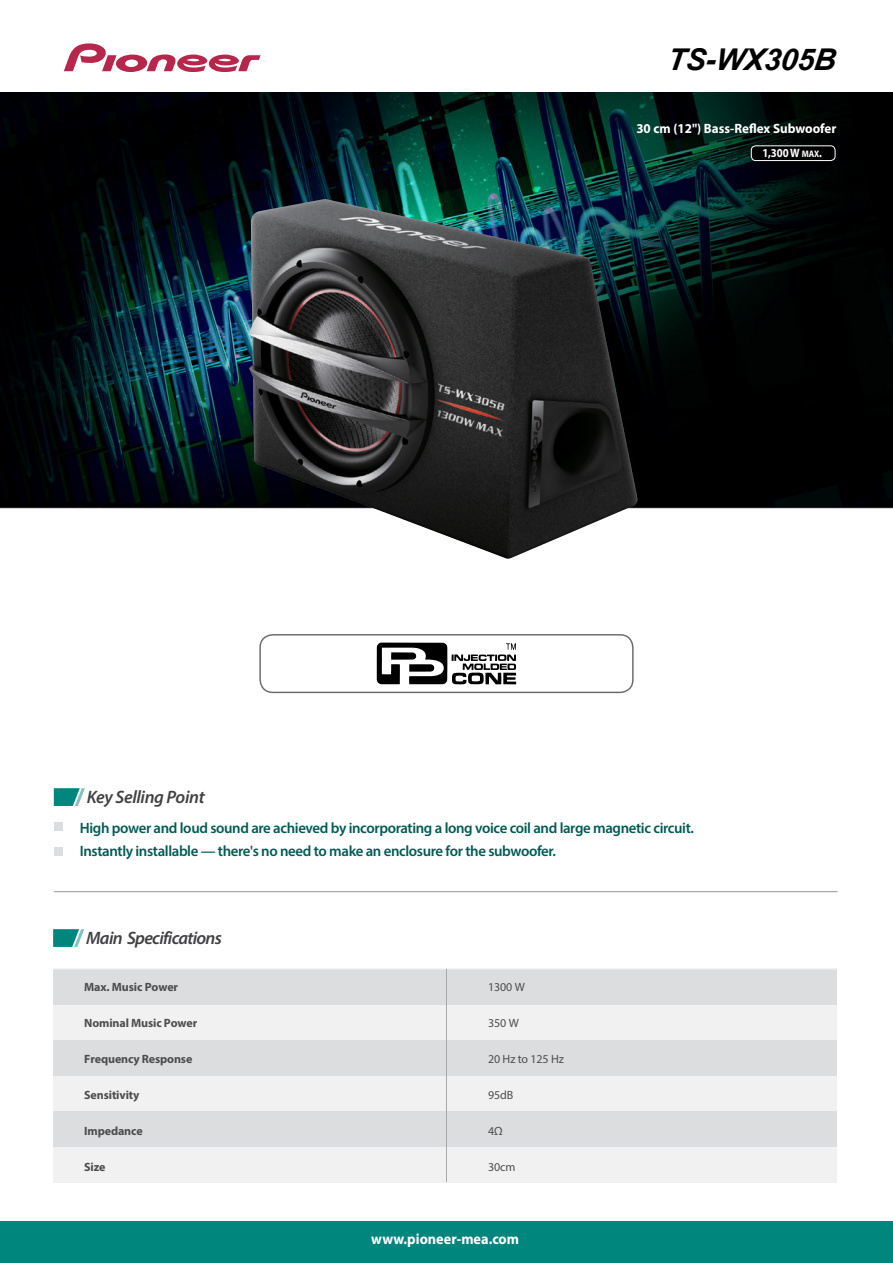
<style>
.page{position:relative;width:893px;height:1263px;background:#fff}
.page>*{position:absolute;margin:0;border:0;box-sizing:border-box;transform-origin:0 0}
.t1{font:italic 700 30px "Arial";color:#000}
.t2{font:italic 600 18px "Myriad Pro";letter-spacing:-.04em;color:#414042}
.t3{font:italic 600 18px "Myriad Pro";letter-spacing:-.02em;color:#414042}
.t4{font:600 15px/22.5px "Myriad Pro";letter-spacing:-.025em;color:#005b54}
.t5{font:700 15px "Myriad Pro";color:#fff;scale:.95 1}
.t6{font:700 13.5px "Myriad Pro";color:#fff}
.t7{font:700 12.15px "Myriad Pro";color:#fff;scale:.89 1}
.t8{font:700 12px "Myriad Pro";letter-spacing:-.01em;color:#4d4d4f}
.t9{font:12px "Myriad Pro";letter-spacing:-.01em;color:#4d4d4f}
.t10{font:700 9.45px "Myriad Pro";color:#fff;scale:.89 1}
</style>
<div class="page">
<div style="left:0;top:1222px;width:893px;height:41px;background:#00867d"></div>
<svg style="left:64px;top:43px;width:197px;height:29px"></svg>
<img style="left:0;top:92px;width:893px;height:417px">
<div style="left:54px;top:970px;width:783px;height:35px;background:#dcddde"></div>
<div style="left:54px;top:1005px;width:783px;height:35px;background:#f1f1f2"></div>
<div style="left:54px;top:1040px;width:783px;height:36px;background:#dcddde"></div>
<div style="left:54px;top:1076px;width:783px;height:35px;background:#f1f1f2"></div>
<div style="left:54px;top:1111px;width:783px;height:36px;background:#dcddde"></div>
<div style="left:54px;top:1147px;width:783px;height:35px;background:#f1f1f2"></div>
<svg style="left:53px;top:929px;width:31px;height:18px"></svg>
<hr style="left:446px;top:969px;width:1px;height:213px;background:#a7a9ac">
<hr style="left:54px;top:891px;width:783px;height:1px;background:#939598">
<div style="left:751px;top:146px;width:84px;height:15px;background:#000;border-radius:5px"></div>
<div style="left:751px;top:145px;width:84px;height:16px;border:1px solid #fff;border-radius:5px"></div>
<div style="left:259px;top:634px;width:375px;height:59px;border:2px solid #6d6e71;border-radius:13px"></div>
<img style="left:249px;top:199px;width:388px;height:360px">
<svg style="left:377px;top:643px;width:139px;height:42px"></svg>
<svg style="left:54px;top:788px;width:31px;height:18px"></svg>
<div style="left:54px;top:822px;width:8px;height:9px;background:#dcddde"></div>
<div style="left:54px;top:847px;width:8px;height:9px;background:#dcddde"></div>
<h1 class="t1" style="left:666px;top:40px;width:154px">TS WX305</h1>
<h1 class="t1" style="left:813px;top:40px;width:28px">B</h1>
<h1 class="t1" style="left:705px;top:40px;width:17px">-</h1>
<p class="t6" style="left:636px;top:119px;width:202px">30 cm (12") Bass-Reflex Subwoofer</p>
<p class="t7" style="left:762px;top:145px;width:44px">1,300W</p>
<p class="t10" style="left:802px;top:148px;width:21px">MAX</p>
<p class="t7" style="left:819px;top:145px;width:5px">.</p>
<p class="t3" style="left:87px;top:786px;width:119px">Key Selling Point</p>
<p class="t4" style="left:80px;top:816px;width:616px">High power and loud sound are achieved by incorporating a long voice coil and large magnetic circuit.<br>Instantly installable — there s' no need to make an enclosure for the subwoofer.</p>
<p class="t2" style="left:86px;top:927px;width:137px">Main Specifications</p>
<p class="t8" style="left:84px;top:979px;width:95px">Max. Music Power</p>
<p class="t8" style="left:84px;top:1015px;width:115px">Nominal Music Power</p>
<p class="t8" style="left:84px;top:1051px;width:110px">Frequency Response</p>
<p class="t8" style="left:84px;top:1087px;width:57px">Sensitivity</p>
<p class="t8" style="left:84px;top:1123px;width:60px">Impedance</p>
<p class="t8" style="left:84px;top:1159px;width:23px">Size</p>
<p class="t9" style="left:488px;top:979px;width:38px">1300 W</p>
<p class="t9" style="left:488px;top:1015px;width:32px">350 W</p>
<p class="t9" style="left:488px;top:1051px;width:77px">20 Hz to 125 Hz</p>
<p class="t9" style="left:488px;top:1087px;width:27px">95dB</p>
<p class="t9" style="left:488px;top:1123px;width:16px">Ω4</p>
<p class="t9" style="left:488px;top:1159px;width:29px">30cm</p>
<p class="t5" style="left:371px;top:1229px;width:157px">www.pioneer-mea.com</p>
</div>
